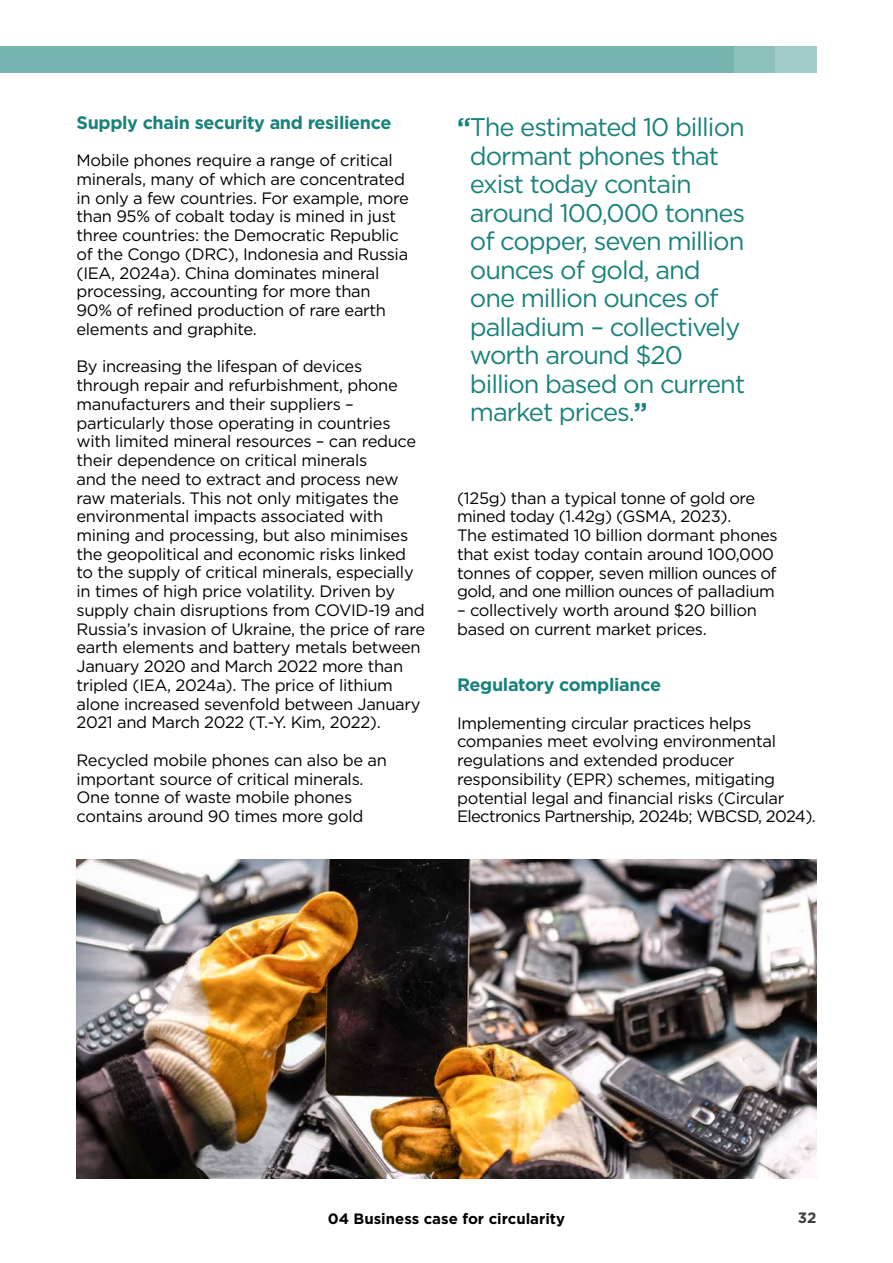
<style>
.page{position:relative;width:893px;height:1263px;background:#fff}
.page>*{position:absolute;margin:0;border:0;box-sizing:border-box;transform-origin:0 0}
.t1{font:25.5px/28.5px "Gotham";letter-spacing:-.04em;color:#19827a}
.t2{font:700 18px "Gotham";letter-spacing:-.02em;color:#19827a}
.t3{font:16.5px/18.8px "Gotham";letter-spacing:-.02em;color:#000}
.t4{font:700 15px "Gotham";color:#000}
.t5{font:700 15px "Gotham";color:#3c3d3d}
.s1{font-weight:700}
</style>
<div class="page">
<div style="left:0;top:46px;width:736px;height:26px;background:#75b4af"></div>
<div style="left:734px;top:46px;width:41px;height:26px;background:#8cc1bc"></div>
<div style="left:775px;top:46px;width:41px;height:26px;background:#a3cdca"></div>
<img style="left:77px;top:860px;width:739px;height:319px">
<p class="t2" style="left:77px;top:110px;width:316px">Supply chain security and resilience</p>
<p class="t3" style="left:77px;top:150px;width:334px">Mobile phones require a range of critical minerals, many of which are concentrated in only a few countries. For example, more than 95% of cobalt today is mined in just three countries: the Democratic Republic of the Congo (DRC), Indonesia and Russia (IEA, 2024a). China dominates mineral processing, accounting for more than 90% of refined production of rare earth elements and graphite.</p>
<p class="t3" style="left:77px;top:357px;width:350px">By increasing the lifespan of devices through repair and refurbishment, phone manufacturers and their suppliers – particularly those operating in countries with limited mineral resources – can reduce their dependence on critical minerals<br>and the need to extract and process new raw materials. This not only mitigates the environmental impacts associated with mining and processing, but also minimises the geopolitical and economic risks linked to the supply of critical minerals, especially in times of high price volatility. Driven by supply chain disruptions from COVID-19 and Russia’s invasion of Ukraine, the price of rare earth elements and battery metals between January 2020 and March 2022 more than tripled (IEA, 2024a). The price of lithium alone increased sevenfold between January 2021 and March 2022 (T.-Y. Kim, 2022).</p>
<p class="t3" style="left:77px;top:750px;width:312px">Recycled mobile phones can also be an important source of critical minerals.<br>One tonne of waste mobile phones contains around 90 times more gold</p>
<p class="t1" style="left:470px;top:112px;width:277px;text-indent:-13px"><span class="s1">“</span>The estimated 10 billion dormant phones that exist today contain around 100,000 tonnes of copper, seven million ounces of gold, and one million ounces of palladium – collectively worth around $20 billion based on current market prices.<span class="s1">”</span></p>
<p class="t3" style="left:457px;top:488px;width:322px">(125g) than a typical tonne of gold ore mined today (1.42g) (GSMA, 2023).<br>The estimated 10 billion dormant phones that exist today contain around 100,000 tonnes of copper, seven million ounces of gold, and one million ounces of palladium</p>
<p class="t3" style="left:457px;top:600px;width:301px">– collectively worth around $20 billion based on current market prices.</p>
<p class="t2" style="left:457px;top:673px;width:205px">Regulatory compliance</p>
<p class="t3" style="left:457px;top:713px;width:360px">Implementing circular practices helps companies meet evolving environmental regulations and extended producer responsibility (EPR) schemes, mitigating potential legal and financial risks (Circular Electronics Partnership, 2024b; WBCSD, 2024).</p>
<p class="t4" style="left:328px;top:1209px;width:239px">04 Business case for circularity</p>
<p class="t5" style="left:798px;top:1208px;width:20px">32</p>
</div>
